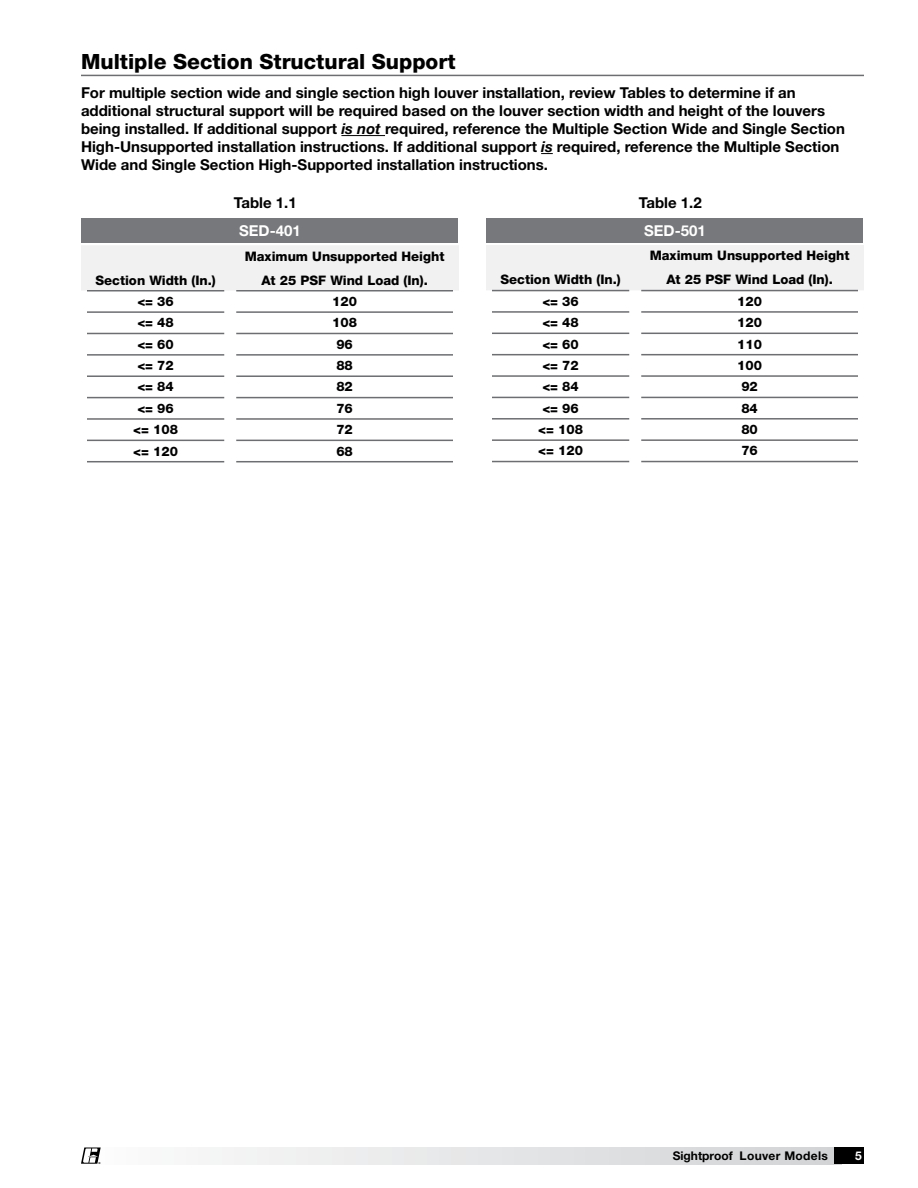
<style>
.page{position:relative;width:918px;height:1188px;background:#fff}
.page>*{position:absolute;margin:0;border:0;box-sizing:border-box;transform-origin:0 0}
.t1{font:800 21px "Helvetica Neue LT Std";color:#000}
.t2{font:700 15px/18px "Helvetica Neue LT Std";color:#000}
.t3{font:700 15px "Helvetica Neue LT Std";color:#fff}
.t4{font:800 13.2px/24px "Helvetica Neue LT Std";color:#000;text-align:center}
.t5{font:700 12px "Helvetica Neue LT Std";letter-spacing:.025em;color:#000}
.t6{font:700 12px "Helvetica Neue LT Std";color:#fff}
.t7{font:700 2.7px "Helvetica Neue LT Std";color:#000}
.s1{font-style:italic}
</style>
<div class="page">
<div style="left:81px;top:1148px;width:760px;height:16px;background:linear-gradient(to right,#fcfcfd,#d1d3d4)"></div>
<div style="left:834px;top:1148px;width:30px;height:16px;background:#000"></div>
<svg style="left:81px;top:1148px;width:20px;height:16px"></svg>
<hr style="left:81px;top:75px;width:783px;height:1px;background:#6d6e71">
<hr style="left:341px;top:135px;width:44px;height:1px;background:#000">
<svg style="left:541px;top:153px;width:12px;height:1px"></svg>
<div style="left:82px;top:219px;width:376px;height:24px;background:#77787b"></div>
<div style="left:81px;top:245px;width:378px;height:46px;background:#f1f1f2"></div>
<hr style="left:87px;top:290px;width:137px;height:1px;background:#6d6e71">
<hr style="left:236px;top:290px;width:217px;height:1px;background:#6d6e71">
<hr style="left:87px;top:311px;width:137px;height:2px;background:#6d6e71">
<hr style="left:236px;top:311px;width:217px;height:2px;background:#6d6e71">
<hr style="left:87px;top:333px;width:137px;height:1px;background:#6d6e71">
<hr style="left:236px;top:333px;width:217px;height:1px;background:#6d6e71">
<hr style="left:87px;top:354px;width:137px;height:2px;background:#6d6e71">
<hr style="left:236px;top:354px;width:217px;height:2px;background:#6d6e71">
<hr style="left:87px;top:375px;width:137px;height:2px;background:#6d6e71">
<hr style="left:236px;top:375px;width:217px;height:2px;background:#6d6e71">
<hr style="left:87px;top:397px;width:137px;height:1px;background:#6d6e71">
<hr style="left:236px;top:397px;width:217px;height:1px;background:#6d6e71">
<hr style="left:87px;top:418px;width:137px;height:2px;background:#6d6e71">
<hr style="left:236px;top:418px;width:217px;height:2px;background:#6d6e71">
<hr style="left:87px;top:440px;width:137px;height:1px;background:#6d6e71">
<hr style="left:236px;top:440px;width:217px;height:1px;background:#6d6e71">
<hr style="left:87px;top:461px;width:137px;height:1px;background:#6d6e71">
<hr style="left:236px;top:461px;width:217px;height:1px;background:#6d6e71">
<div style="left:487px;top:218px;width:376px;height:25px;background:#77787b"></div>
<div style="left:486px;top:245px;width:378px;height:45px;background:#f1f1f2"></div>
<hr style="left:492px;top:290px;width:137px;height:1px;background:#6d6e71">
<hr style="left:641px;top:290px;width:217px;height:1px;background:#6d6e71">
<hr style="left:492px;top:311px;width:137px;height:2px;background:#6d6e71">
<hr style="left:641px;top:311px;width:217px;height:2px;background:#6d6e71">
<hr style="left:492px;top:333px;width:137px;height:1px;background:#6d6e71">
<hr style="left:641px;top:333px;width:217px;height:1px;background:#6d6e71">
<hr style="left:492px;top:354px;width:137px;height:1px;background:#6d6e71">
<hr style="left:641px;top:354px;width:217px;height:1px;background:#6d6e71">
<hr style="left:492px;top:375px;width:137px;height:2px;background:#6d6e71">
<hr style="left:641px;top:375px;width:217px;height:2px;background:#6d6e71">
<hr style="left:492px;top:397px;width:137px;height:1px;background:#6d6e71">
<hr style="left:641px;top:397px;width:217px;height:1px;background:#6d6e71">
<hr style="left:492px;top:418px;width:137px;height:2px;background:#6d6e71">
<hr style="left:641px;top:418px;width:217px;height:2px;background:#6d6e71">
<hr style="left:492px;top:439px;width:137px;height:2px;background:#6d6e71">
<hr style="left:641px;top:439px;width:217px;height:2px;background:#6d6e71">
<hr style="left:492px;top:461px;width:137px;height:1px;background:#6d6e71">
<hr style="left:641px;top:461px;width:217px;height:1px;background:#6d6e71">
<h1 class="t1" style="left:81px;top:49px;width:376px">Multiple Section Structural Support</h1>
<p class="t2" style="left:81px;top:83px;width:765px">For multiple section wide and single section high louver installation, review Tables to determine if an additional structural support will be required based on the louver section width and height of the louvers being installed. If additional support <span class="s1">is not</span> required, reference the Multiple Section Wide and Single Section High-Unsupported installation instructions. If additional support <span class="s1">is</span> required, reference the Multiple Section Wide and Single Section High-Supported installation instructions.</p>
<p class="t2" style="left:234px;top:193px;width:64px">Table 1.1</p>
<p class="t2" style="left:639px;top:193px;width:64px">Table 1.2</p>
<p class="t3" style="left:239px;top:221px;width:63px">SED-401</p>
<p class="t3" style="left:644px;top:221px;width:63px">SED-501</p>
<p class="t4" style="left:95px;top:268px;width:122px">Section Width (In.)</p>
<p class="t4" style="left:245px;top:244px;width:201px">Maximum Unsupported Height<br>At 25 PSF Wind Load (In).</p>
<p class="t4" style="left:500px;top:268px;width:122px">Section Width (In.)</p>
<p class="t4" style="left:650px;top:244px;width:201px">Maximum Unsupported Height<br>At 25 PSF Wind Load (In).</p>
<p class="t4" style="left:137px;top:289px;width:38px">&lt;= 36</p>
<p class="t4" style="left:332px;top:289px;width:26px">120</p>
<p class="t4" style="left:137px;top:311px;width:38px">&lt;= 48</p>
<p class="t4" style="left:332px;top:311px;width:26px">108</p>
<p class="t4" style="left:137px;top:332px;width:38px">&lt;= 60</p>
<p class="t4" style="left:336px;top:332px;width:18px">96</p>
<p class="t4" style="left:137px;top:353px;width:38px">&lt;= 72</p>
<p class="t4" style="left:336px;top:353px;width:18px">88</p>
<p class="t4" style="left:137px;top:375px;width:38px">&lt;= 84</p>
<p class="t4" style="left:336px;top:375px;width:18px">82</p>
<p class="t4" style="left:137px;top:396px;width:38px">&lt;= 96</p>
<p class="t4" style="left:336px;top:396px;width:18px">76</p>
<p class="t4" style="left:133px;top:417px;width:46px">&lt;= 108</p>
<p class="t4" style="left:336px;top:417px;width:18px">72</p>
<p class="t4" style="left:133px;top:439px;width:46px">&lt;= 120</p>
<p class="t4" style="left:336px;top:439px;width:18px">68</p>
<p class="t4" style="left:542px;top:289px;width:38px">&lt;= 36</p>
<p class="t4" style="left:737px;top:289px;width:26px">120</p>
<p class="t4" style="left:542px;top:310px;width:38px">&lt;= 48</p>
<p class="t4" style="left:737px;top:310px;width:26px">120</p>
<p class="t4" style="left:542px;top:332px;width:38px">&lt;= 60</p>
<p class="t4" style="left:737px;top:332px;width:26px">110</p>
<p class="t4" style="left:542px;top:353px;width:38px">&lt;= 72</p>
<p class="t4" style="left:737px;top:353px;width:26px">100</p>
<p class="t4" style="left:542px;top:375px;width:38px">&lt;= 84</p>
<p class="t4" style="left:741px;top:375px;width:18px">92</p>
<p class="t4" style="left:542px;top:396px;width:38px">&lt;= 96</p>
<p class="t4" style="left:741px;top:396px;width:18px">84</p>
<p class="t4" style="left:538px;top:417px;width:46px">&lt;= 108</p>
<p class="t4" style="left:741px;top:417px;width:18px">80</p>
<p class="t4" style="left:538px;top:439px;width:46px">&lt;= 120</p>
<p class="t4" style="left:741px;top:439px;width:18px">76</p>
<p class="t7" style="left:98px;top:1161px;width:4px">®</p>
<p class="t5" style="left:673px;top:1148px;width:157px">Sightproof Louver Models</p>
<p class="t6" style="left:855px;top:1148px;width:8px">5</p>
</div>
